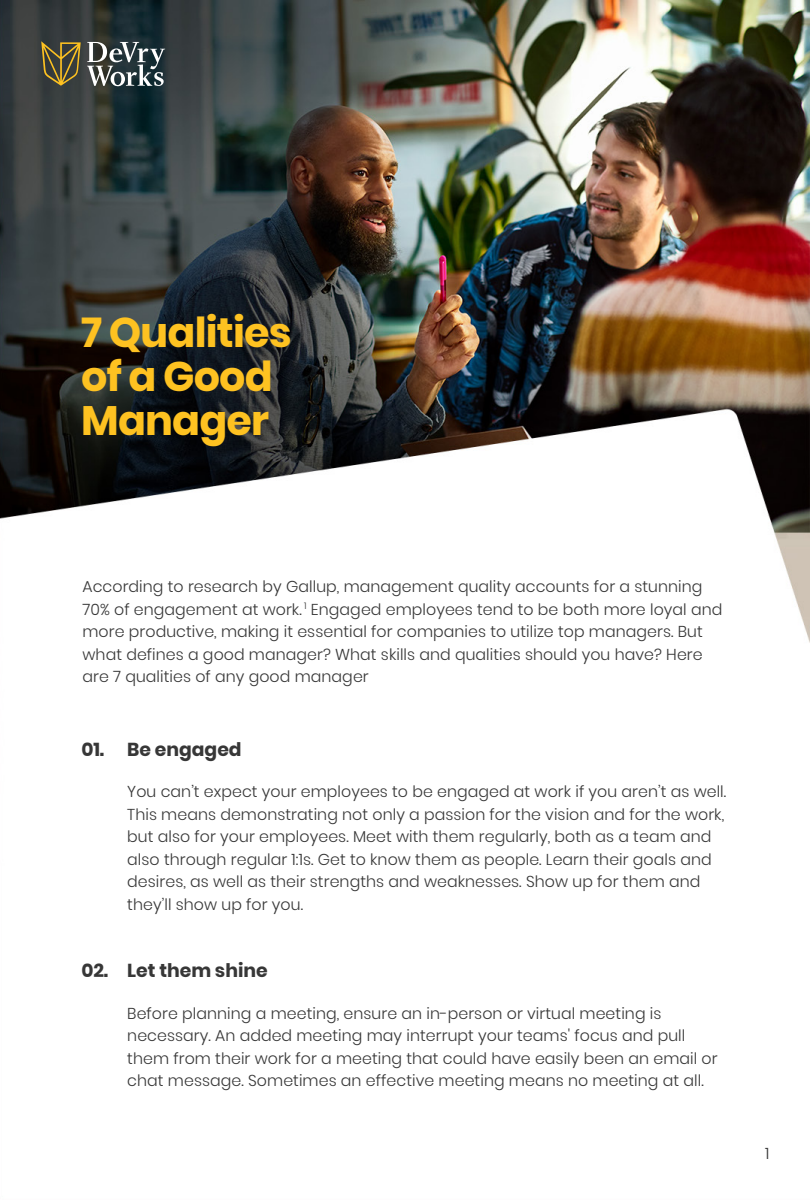
<style>
.page{position:relative;width:810px;height:1200px;background:#fff}
.page>*{position:absolute;margin:0;border:0;box-sizing:border-box;transform-origin:0 0}
.t1{font:700 41.25px/44.2px "Poppins";letter-spacing:-.02em;color:#fec221}
.t2{font:700 18.75px "Poppins";color:#373737}
.t3{font:300 15.75px/22.5px "Poppins";letter-spacing:.005em;color:#373737}
</style>
<div class="page">
<img style="left:0;top:1px;width:809px;height:640px">
<svg style="left:41px;top:41px;width:40px;height:45px;background:#675c35"></svg>
<svg style="left:87px;top:42px;width:78px;height:44px"></svg>
<h1 class="t1" style="left:81px;top:311px;width:212px">7 Qualities of a Good<br>Manager</h1>
<p class="t3" style="left:83px;top:575px;width:641px">According to research by Gallup, management quality accounts for a stunning 70% of engagement at work. <sup>1</sup> Engaged employees tend to be both more loyal and more productive, making it essential for companies to utilize top managers. But what defines a good manager? What skills and qualities should you have? Here are 7 qualities of any good manager</p>
<p class="t2" style="left:81px;top:739px;width:162px">01. Be engaged</p>
<p class="t3" style="left:127px;top:781px;width:601px">You can’t expect your employees to be engaged at work if you aren’t as well.<br>This means demonstrating not only a passion for the vision and for the work, but also for your employees. Meet with them regularly, both as a team and also through regular 1:1s. Get to know them as people. Learn their goals and desires, as well as their strengths and weaknesses. Show up for them and they’ll show up for you.</p>
<p class="t2" style="left:81px;top:960px;width:188px">02. Let them shine</p>
<p class="t3" style="left:127px;top:1002px;width:592px">Before planning a meeting, ensure an in-person or virtual meeting is necessary. An added meeting may interrupt your teams' focus and pull them from their work for a meeting that could have easily been an email or chat message. Sometimes an effective meeting means no meeting at all.</p>
<p class="t3" style="left:765px;top:1142px;width:6px">1</p>
</div>
